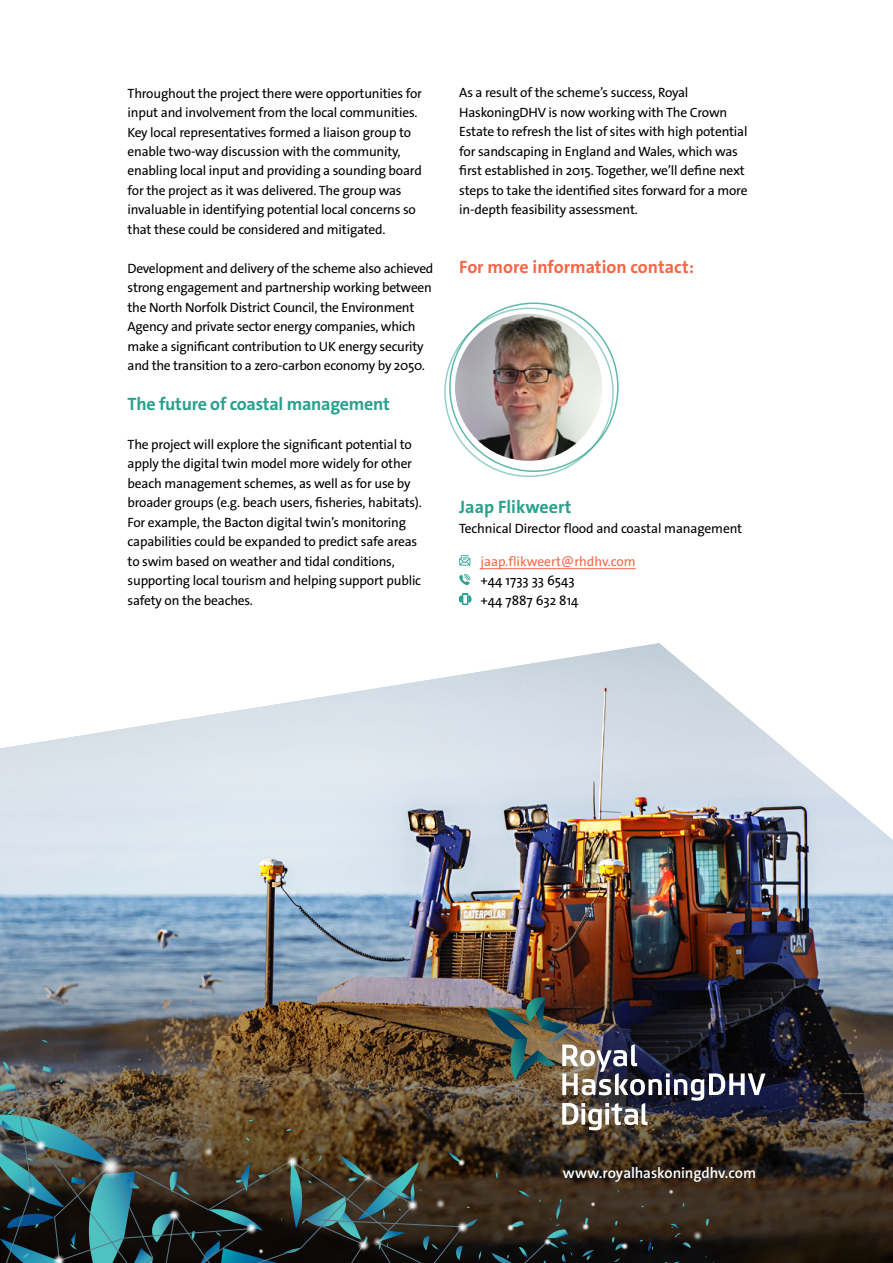
<style>
.page{position:relative;width:893px;height:1263px;background:#fff}
.page>*{position:absolute;margin:0;border:0;box-sizing:border-box;transform-origin:0 0}
.t1{font:700 18px "The Sans Os F";letter-spacing:-.015em;color:#2aa18d}
.t2{font:700 18px "The Sans Os F";color:#f26848}
.t3{font:600 15px "The Sans Os F";letter-spacing:-.01em;color:#fff}
.t4{font:13.5px/19.5px "The Sans Os F";letter-spacing:-.015em;color:#000}
.t5{font:13.5px "The Sans Os F";color:#f26848}
</style>
<div class="page">
<img style="left:0;top:643px;width:893px;height:258px">
<img style="left:0;top:901px;width:893px;height:362px">
<svg style="left:42px;top:1040px;width:7px;height:3px"></svg>
<svg style="left:43px;top:1066px;width:11px;height:6px"></svg>
<svg style="left:3px;top:1062px;width:7px;height:12px"></svg>
<svg style="left:0;top:1084px;width:16px;height:3px"></svg>
<svg style="left:548px;top:1210px;width:46px;height:53px"></svg>
<svg style="left:0;top:1087px;width:548px;height:176px;background:#484536"></svg>
<img style="left:220px;top:1197px;width:63px;height:62px">
<img style="left:143px;top:1184px;width:62px;height:62px">
<img style="left:28px;top:1229px;width:62px;height:34px">
<img style="left:27px;top:1114px;width:45px;height:62px">
<img style="left:130px;top:1261px;width:62px;height:2px">
<img style="left:381px;top:1174px;width:50px;height:62px">
<img style="left:338px;top:1148px;width:60px;height:60px">
<img style="left:179px;top:1121px;width:60px;height:60px">
<img style="left:410px;top:1173px;width:60px;height:60px">
<img style="left:661px;top:1250px;width:6px;height:13px">
<img style="left:500px;top:1260px;width:17px;height:3px">
<img style="left:667px;top:1210px;width:49px;height:53px">
<img style="left:432px;top:1132px;width:60px;height:60px">
<img style="left:347px;top:1211px;width:61px;height:52px">
<img style="left:2px;top:1160px;width:60px;height:60px">
<img style="left:332px;top:1214px;width:63px;height:49px">
<img style="left:431px;top:1196px;width:63px;height:62px">
<img style="left:261px;top:1130px;width:63px;height:63px">
<img style="left:76px;top:1132px;width:69px;height:68px">
<img style="left:0;top:1112px;width:27px;height:69px">
<img style="left:401px;top:1238px;width:60px;height:25px">
<img style="left:480px;top:1197px;width:60px;height:60px">
<img style="left:595px;top:1216px;width:60px;height:47px">
<img style="left:517px;top:1212px;width:60px;height:51px">
<img style="left:556px;top:1210px;width:60px;height:46px">
<img style="left:231px;top:1221px;width:59px;height:42px">
<img style="left:564px;top:1210px;width:59px;height:23px">
<img style="left:642px;top:1210px;width:59px;height:11px">
<img style="left:486px;top:997px;width:279px;height:133px">
<svg style="left:535px;top:1138px;width:248px;height:72px;background:#37291c"></svg>
<img style="left:455px;top:314px;width:147px;height:147px;border-radius:74px">
<hr style="left:480px;top:568px;width:156px;height:1px;background:#f26848">
<svg style="left:459px;top:555px;width:11px;height:11px"></svg>
<svg style="left:459px;top:574px;width:11px;height:11px"></svg>
<svg style="left:459px;top:593px;width:12px;height:12px"></svg>
<p class="t4" style="left:128px;top:83px;width:296px">Throughout the project there were opportunities for input and involvement from the local communities.<br>Key local representatives formed a liaison group to enable two-way discussion with the community, enabling local input and providing a sounding board for the project as it was delivered. The group was invaluable in identifying potential local concerns so that these could be considered and mitigated.</p>
<p class="t4" style="left:128px;top:259px;width:307px">Development and delivery of the scheme also achieved strong engagement and partnership working between the North Norfolk District Council, the Environment Agency and private sector energy companies, which make a significant contribution to UK energy security and the transition to a zero-carbon economy by 2050.</p>
<h1 class="t1" style="left:128px;top:392px;width:264px">The future of coastal management</h1>
<p class="t4" style="left:128px;top:434px;width:296px">The project will explore the significant potential to apply the digital twin model more widely for other beach management schemes, as well as for use by broader groups (e.g. beach users, fisheries, habitats).<br>For example, the Bacton digital twin’s monitoring capabilities could be expanded to predict safe areas to swim based on weather and tidal conditions, supporting local tourism and helping support public safety on the beaches.</p>
<p class="t4" style="left:459px;top:83px;width:290px">As a result of the scheme’s success, Royal HaskoningDHV is now working with The Crown Estate to refresh the list of sites with high potential for sandscaping in England and Wales, which was first established in 2015. Together, we’ll define next steps to take the identified sites forward for a more in-depth feasibility assessment.</p>
<h1 class="t2" style="left:459px;top:255px;width:236px">For more information contact:</h1>
<h1 class="t1" style="left:459px;top:495px;width:114px">Jaap Flikweert</h1>
<p class="t4" style="left:459px;top:518px;width:284px">Technical Director flood and coastal management</p>
<p class="t5" style="left:480px;top:552px;width:157px">jaap.flikweert@rhdhv.com</p>
<p class="t4" style="left:480px;top:571px;width:100px">+44 1733 33 6543 +44 7887 632 814</p>
<p class="t3" style="left:563px;top:1163px;width:195px">www.royalhaskoningdhv.com</p>
</div>
